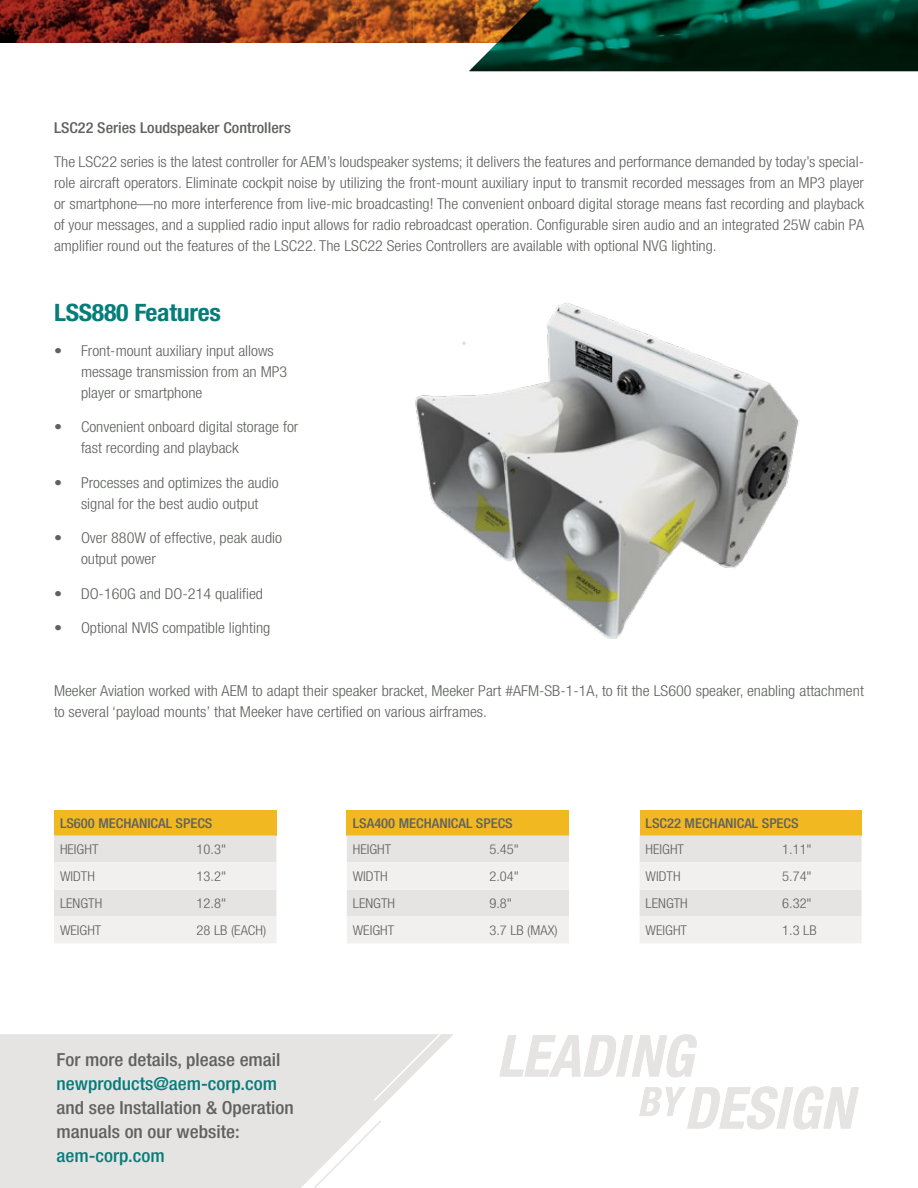
<style>
.page{position:relative;width:918px;height:1188px;background:#fff}
.page>*{position:absolute;margin:0;border:0;box-sizing:border-box;transform-origin:0 0}
.t1{font:700 condensed 24px "Helvetica Neue";letter-spacing:-.01em;color:#057d79;scale:1.08 1}
.t2{font:500 condensed 18px/24px "Helvetica Neue";color:#5f625f;scale:1.08 1}
.t3{font:500 condensed 18px "Helvetica Neue";color:#057d79;scale:1.08 1}
.t4{font:300 condensed 15px/21px "Helvetica Neue";color:#5f625f;scale:1.08 1}
.t5{font:500 condensed 15px "Helvetica Neue";color:#5f625f;scale:1.08 1}
.t6{font:300 condensed 13.5px "Helvetica Neue";color:#5f625f;scale:1.08 1}
.t7{font:500 condensed 13.5px "Helvetica Neue";color:#5f625f;scale:1.08 1}
</style>
<div class="page">
<img style="left:0;top:0;width:469px;height:42px">
<img style="left:469px;top:0;width:449px;height:71px">
<div style="left:54px;top:810px;width:222px;height:25px;background:#f1b821"></div>
<svg style="left:54px;top:835px;width:222px;height:108px"></svg>
<svg style="left:500px;top:1034px;width:197px;height:43px"></svg>
<svg style="left:639px;top:1086px;width:220px;height:43px"></svg>
<svg style="left:0;top:1034px;width:453px;height:154px;background:#e9e7e6"></svg>
<svg style="left:373px;top:1034px;width:69px;height:68px"></svg>
<img style="left:415px;top:302px;width:385px;height:336px">
<div style="left:640px;top:810px;width:222px;height:25px;background:#f1b821"></div>
<svg style="left:640px;top:835px;width:222px;height:108px"></svg>
<div style="left:347px;top:810px;width:222px;height:25px;background:#f1b821"></div>
<svg style="left:347px;top:835px;width:222px;height:108px"></svg>
<p class="t5" style="left:54px;top:119px;width:221px">LSC22 Series Loudspeaker Controllers</p>
<p class="t4" style="left:54px;top:151px;width:752px;text-align:justify">The LSC22 series is the latest controller for AEM’s loudspeaker systems; it delivers the features and performance demanded by today’s special&shy;role aircraft operators. Eliminate cockpit noise by utilizing the front-mount auxiliary input to transmit recorded messages from an MP3 player or smartphone—no more interference from live-mic broadcasting! The convenient onboard digital storage means fast recording and playback of your messages, and a supplied radio input allows for radio rebroadcast operation. Configurable siren audio and an integrated 25W cabin PA amplifier round out the features of the LSC22. The LSC22 Series Controllers are available with optional NVG lighting.</p>
<h1 class="t1" style="left:54px;top:298px;width:156px">LSS880 Features</h1>
<p class="t4" style="left:81px;top:340px;width:192px;text-indent:-27px">• Front-mount auxiliary input allows message transmission from an MP3 player or smartphone</p>
<p class="t4" style="left:81px;top:416px;width:203px;text-indent:-27px">• Convenient onboard digital storage for fast recording and playback</p>
<p class="t4" style="left:54px;top:472px;width:210px;text-align:center">• Processes and optimizes the audio signal for the best audio output</p>
<p class="t4" style="left:81px;top:527px;width:188px;text-indent:-27px">• Over 880W of effective, peak audio output power</p>
<p class="t4" style="left:54px;top:583px;width:195px">• DO-160G and DO-214 qualified</p>
<p class="t4" style="left:54px;top:617px;width:202px">• Optional NVIS compatible lighting</p>
<p class="t4" style="left:54px;top:681px;width:751px">Meeker Aviation worked with AEM to adapt their speaker bracket, Meeker Part #AFM-SB-1-1A, to fit the LS600 speaker, enabling attachment to several ‘payload mounts’ that Meeker have certified on various airframes.</p>
<p class="t7" style="left:60px;top:815px;width:143px">LS600 MECHANICAL SPECS</p>
<p class="t6" style="left:60px;top:842px;width:37px">HEIGHT</p>
<p class="t6" style="left:197px;top:842px;width:29px">10.3"</p>
<p class="t6" style="left:60px;top:869px;width:34px">WIDTH</p>
<p class="t6" style="left:197px;top:869px;width:29px">13.2"</p>
<p class="t6" style="left:60px;top:896px;width:41px">LENGTH</p>
<p class="t6" style="left:197px;top:896px;width:29px">12.8"</p>
<p class="t6" style="left:60px;top:923px;width:40px">WEIGHT</p>
<p class="t6" style="left:197px;top:923px;width:66px">28 LB (EACH)</p>
<p class="t2" style="left:57px;top:1047px;width:209px">For more details, please email</p>
<p class="t3" style="left:57px;top:1073px;width:206px">newproducts@aem-corp.com</p>
<p class="t2" style="left:57px;top:1095px;width:221px">and see Installation &amp; Operation manuals on our website:</p>
<p class="t3" style="left:57px;top:1145px;width:102px">aem-corp.com</p>
<p class="t7" style="left:353px;top:815px;width:150px">LSA400 MECHANICAL SPECS</p>
<p class="t6" style="left:353px;top:842px;width:37px">HEIGHT</p>
<p class="t6" style="left:489px;top:842px;width:29px">5.45"</p>
<p class="t6" style="left:353px;top:869px;width:34px">WIDTH</p>
<p class="t6" style="left:489px;top:869px;width:29px">2.04"</p>
<p class="t6" style="left:353px;top:896px;width:41px">LENGTH</p>
<p class="t6" style="left:489px;top:896px;width:22px">9.8"</p>
<p class="t6" style="left:353px;top:923px;width:40px">WEIGHT</p>
<p class="t6" style="left:489px;top:923px;width:65px">3.7 LB (MAX)</p>
<p class="t7" style="left:646px;top:815px;width:143px">LSC22 MECHANICAL SPECS</p>
<p class="t6" style="left:646px;top:842px;width:37px">HEIGHT</p>
<p class="t6" style="left:782px;top:842px;width:29px">1.11"</p>
<p class="t6" style="left:646px;top:869px;width:34px">WIDTH</p>
<p class="t6" style="left:782px;top:869px;width:29px">5.74"</p>
<p class="t6" style="left:646px;top:896px;width:41px">LENGTH</p>
<p class="t6" style="left:782px;top:896px;width:29px">6.32"</p>
<p class="t6" style="left:646px;top:923px;width:40px">WEIGHT</p>
<p class="t6" style="left:782px;top:923px;width:33px">1.3 LB</p>
</div>
